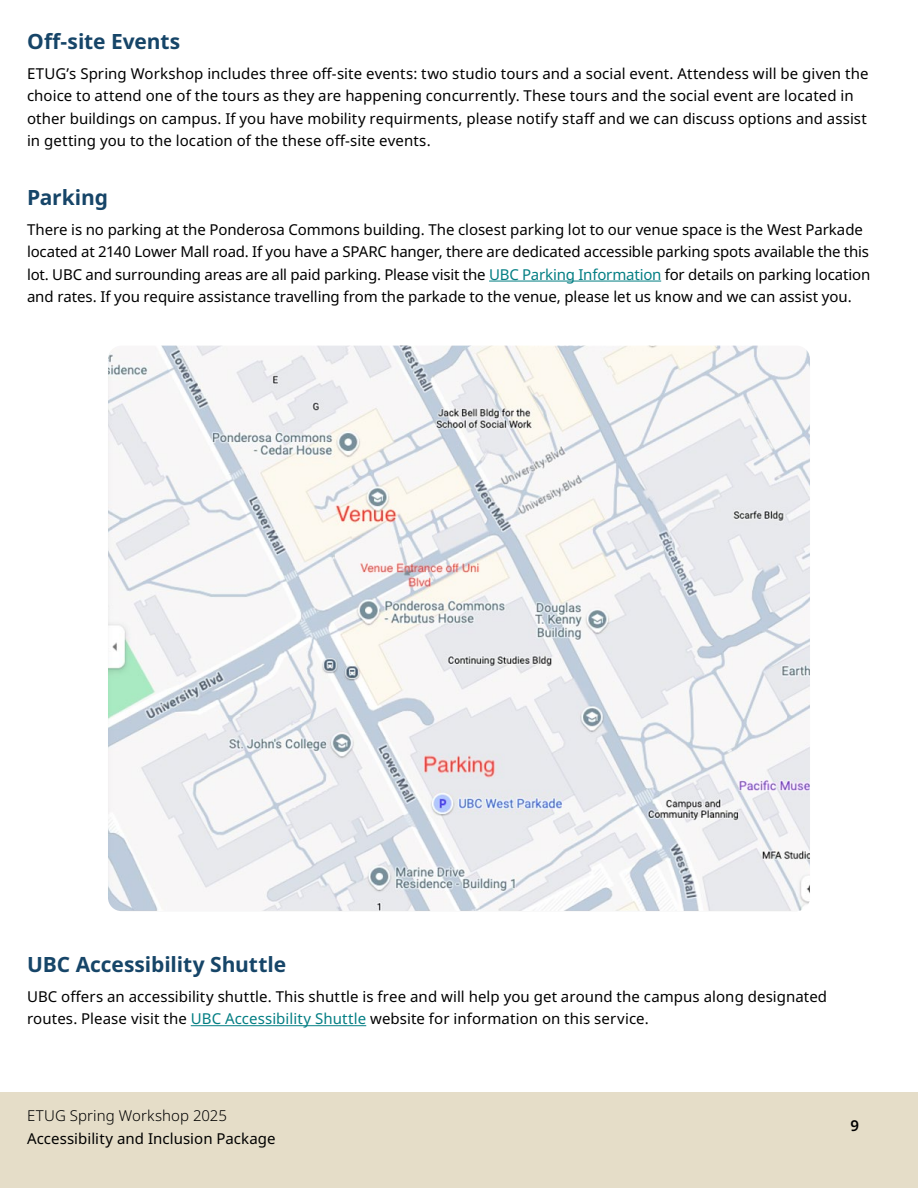
<style>
.page{position:relative;width:918px;height:1188px;background:#fff}
.page>*{position:absolute;margin:0;border:0;box-sizing:border-box;transform-origin:0 0}
.Heading_2{font:700 21px "Noto Sans";letter-spacing:-.005em;color:#164568}
.paragraph{font:15px/22.5px "Noto Sans";letter-spacing:.005em;color:#000}
.t1{font:300 15px "Noto Sans";letter-spacing:.005em;color:#000}
.t2{font:600 15px "Noto Sans";color:#000}
.s1{color:#037e83}
</style>
<div class="page">
<div style="left:0;top:1092px;width:918px;height:96px;background:#e5ddc8"></div>
<hr style="left:489px;top:281px;width:172px;height:1px;background:#037e83">
<img style="left:108px;top:346px;width:702px;height:565px">
<hr style="left:191px;top:1025px;width:175px;height:1px;background:#037e83">
<h2 class="Heading_2" style="left:27px;top:30px;width:155px">Off-site Events</h2>
<p class="paragraph" style="left:27px;top:62px;width:843px">ETUG’s Spring Workshop includes three off-site events: two studio tours and a social event. Attendess will be given the choice to attend one of the tours as they are happening concurrently. These tours and the social event are located in other buildings on campus. If you have mobility requirments, please notify staff and we can discuss options and assist in getting you to the location of the these off-site events.</p>
<h2 class="Heading_2" style="left:27px;top:186px;width:83px">Parking</h2>
<p class="paragraph" style="left:27px;top:218px;width:845px">There is no parking at the Ponderosa Commons building. The closest parking lot to our venue space is the West Parkade located at 2140 Lower Mall road. If you have a SPARC hanger, there are dedicated accessible parking spots available the this lot. UBC and surrounding areas are all paid parking. Please visit the <span class="s1">UBC Parking Information</span> for details on parking location and rates. If you require assistance travelling from the parkade to the venue, please let us know and we can assist you.</p>
<h2 class="Heading_2" style="left:27px;top:953px;width:261px">UBC Accessibility Shuttle</h2>
<p class="paragraph" style="left:27px;top:985px;width:802px">UBC offers an accessibility shuttle. This shuttle is free and will help you get around the campus along designated routes. Please visit the <span class="s1">UBC Accessibility Shuttle</span> website for information on this service.</p>
<p class="t1" style="left:27px;top:1107px;width:202px">ETUG Spring Workshop 2025</p>
<p class="paragraph" style="left:27px;top:1128px;width:250px">Accessibility and Inclusion Package</p>
<p class="t2" style="left:850px;top:1117px;width:10px">9</p>
</div>
